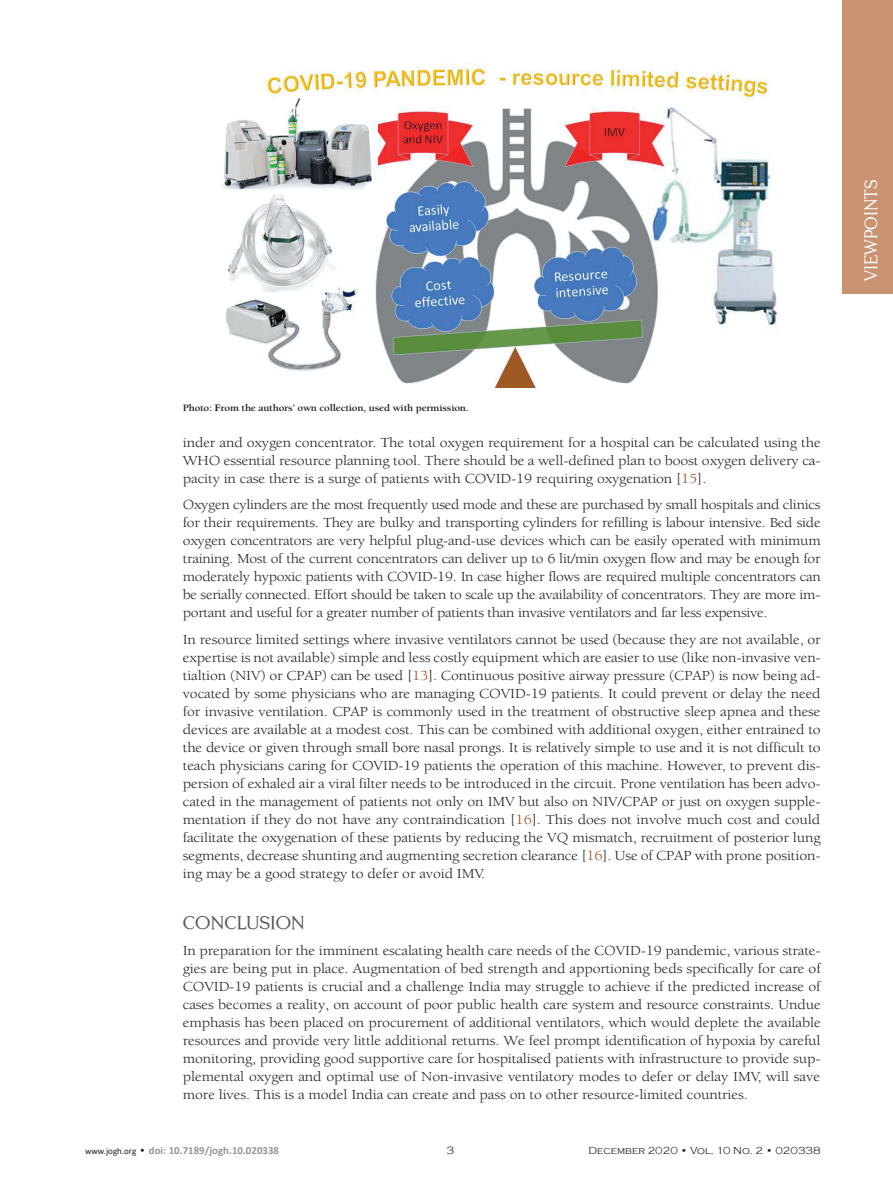
<style>
.page{position:relative;width:893px;height:1191px;background:#fff}
.page>*{position:absolute;margin:0;border:0;box-sizing:border-box;transform-origin:0 0}
.potpisi_slike_Photo{font:18.6px "Centabel";letter-spacing:-.01em;color:#57585a;scale:1.11 1}
.t1{font:18px "Centabel";color:#fff}
.potpisi_slike_Photo-2{font:14.25px/18px "Berkeley Std";letter-spacing:-.01em;color:#231f20;text-align:justify;scale:1.11 1}
.potpisi_slike_Photo-3{font:14.25px/18px "Berkeley Std";letter-spacing:-.01em;color:#231f20;text-align:justify;scale:1.09 1}
.t2{font:700 10.95px "Calibri";color:#939598}
.t3{font:300 10.95px "Copperplate Gothic";color:#231f20}
.t4{font:300 10.5px "Copperplate Gothic";color:#231f20}
.potpisi_slike_Photo-4{font:700 10.05px "Berkeley Std";letter-spacing:-.02em;color:#231f20;scale:1.11 1}
.s1{font-family:"Minion Pro"}
.s2{color:#9d4718}
.s3{font-weight:400;font-size:9px;color:#231f20}
.s4{font-family:"Copperplate Gothic";font-weight:300;color:#231f20}
</style>
<div class="page">
<div style="left:842px;top:0;width:51px;height:293px;background:#c99270"></div>
<img style="left:222px;top:64px;width:556px;height:324px">
<p class="t1" style="left:860px;top:281px;width:103px;rotate:-90deg">VIEWPOINTS</p>
<p class="potpisi_slike_Photo-4" style="left:183px;top:403px;width:259px">Photo: <span class="s1">F</span>rom the authors’ own collection, used with permission.</p>
<p class="potpisi_slike_Photo-2" style="left:183px;top:433px;width:576px">inder and oxygen concentrator. The total oxygen requirement for a hospital can be calculated using the WHO essential resource planning tool. There should be a well-defined plan to boost oxygen delivery ca&shy;pacity in case there is a surge of patients with COVID-19 requiring oxygenation [<span class="s2">15</span>].</p>
<p class="potpisi_slike_Photo-3" style="left:183px;top:496px;width:587px">Oxygen cylinders are the most frequently used mode and these are purchased by small hospitals and clinics for their requirements. They are bulky and transporting cylinders for refilling is labour intensive. Bed side oxygen concentrators are very helpful plug-and-use devices which can be easily operated with minimum training. Most of the current concentrators can deliver up to 6 lit/min oxygen flow and may be enough for moderately hypoxic patients with COVID-19. In case higher flows are required multiple concentrators can be serially connected. Effort should be taken to scale up the availability of concentrators. They are more im&shy;portant and useful for a greater number of patients than invasive ventilators and far less expensive.</p>
<p class="potpisi_slike_Photo-2" style="left:183px;top:630px;width:576px">In resource limited settings where invasive ventilators cannot be used (because they are not available, or expertise is not available) simple and less costly equipment which are easier to use (like non-invasive ven&shy;tialtion (NIV) or CPAP) can be used [<span class="s2">13</span>]. Continuous positive airway pressure (CPAP) is now being ad&shy;vocated by some physicians who are managing COVID-19 patients. It could prevent or delay the need for invasive ventilation. CPAP is commonly used in the treatment of obstructive sleep apnea and these devices are available at a modest cost. This can be combined with additional oxygen, either entrained to the device or given through small bore nasal prongs. It is relatively simple to use and it is not difficult to teach physicians caring for COVID-19 patients the operation of this machine. However, to prevent dis&shy;persion of exhaled air a viral filter needs to be introduced in the circuit. Prone ventilation has been advo&shy;cated in the management of patients not only on IMV but also on NIV/CPAP or just on oxygen supple&shy;mentation if they do not have any contraindication [<span class="s2">16</span>]. This does not involve much cost and could facilitate the oxygenation of these patients by reducing the VQ mismatch, recruitment of posterior lung segments, decrease shunting and augmenting secretion clearance [<span class="s2">16</span>]. Use of CPAP with prone position&shy;ing may be a good strategy to defer or avoid IMV.</p>
<p class="potpisi_slike_Photo" style="left:183px;top:911px;width:112px">CONCLUSION</p>
<p class="potpisi_slike_Photo-2" style="left:183px;top:941px;width:576px">In preparation for the imminent escalating health care needs of the COVID-19 pandemic, various strate&shy;gies are being put in place. Augmentation of bed strength and apportioning beds specifically for care of COVID-19 patients is crucial and a challenge India may struggle to achieve if the predicted increase of cases becomes a reality, on account of poor public health care system and resource constraints. Undue emphasis has been placed on procurement of additional ventilators, which would deplete the available resources and provide very little additional returns. We feel prompt identification of hypoxia by careful monitoring, providing good supportive care for hospitalised patients with infrastructure to provide sup&shy;plemental oxygen and optimal use of Non-invasive ventilatory modes to defer or delay IMV, will save more lives. This is a model India can create and pass on to other resource-limited countries.</p>
<p class="t2" style="left:85px;top:1142px;width:196px"><span class="s3">www.jogh.org</span> <span class="s4">•</span> doi: 10.7189/jogh.10.020338</p>
<p class="t3" style="left:447px;top:1144px;width:9px">3</p>
<p class="t4" style="left:589px;top:1144px;width:234px">December 2020 • Vol. 10 No. 2 • 020338</p>
</div>
